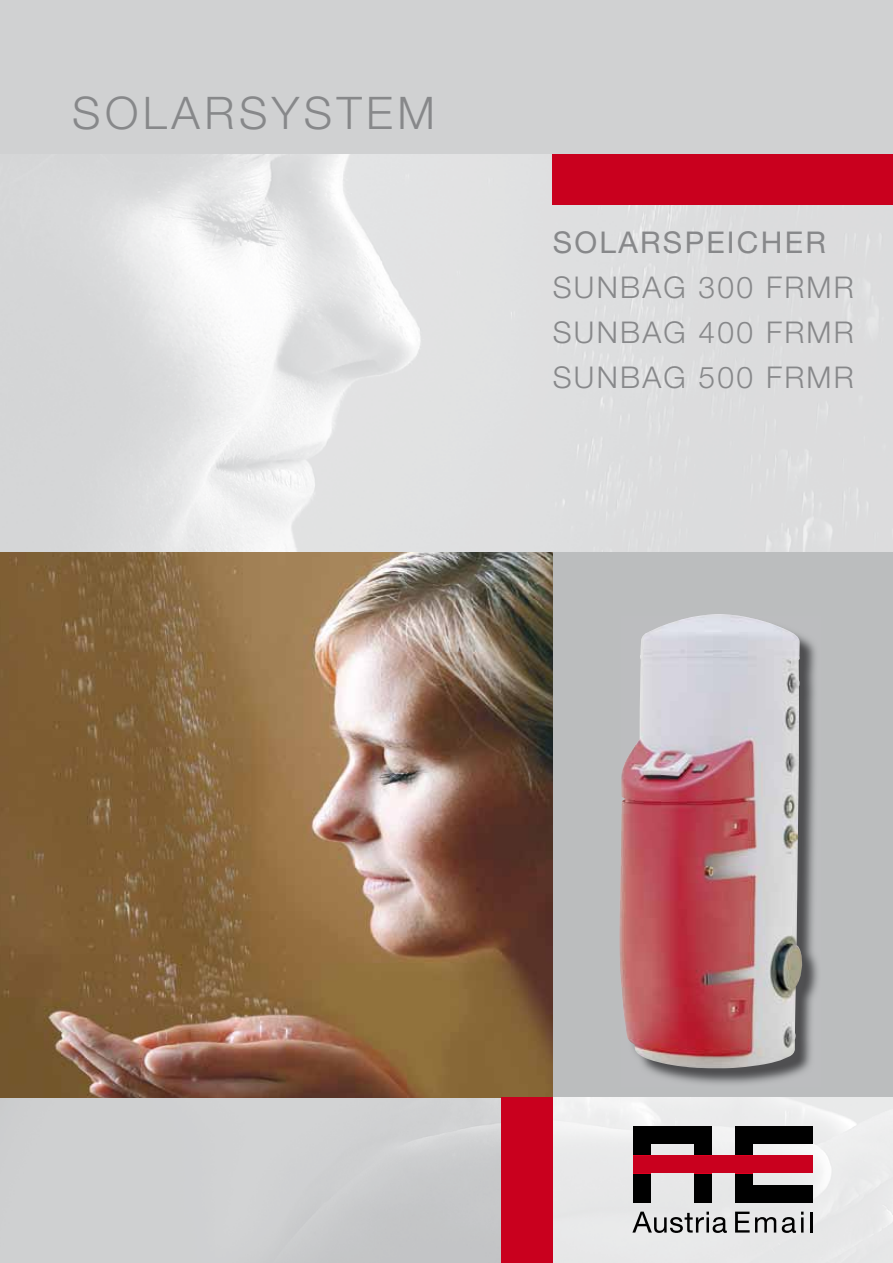
<style>
.page{position:relative;width:893px;height:1263px;background:#fff}
.page>*{position:absolute;margin:0;border:0;box-sizing:border-box;transform-origin:0 0}
.t1{font:300 45px "Helvetica Neue";letter-spacing:.1em;color:#87888a}
.t2{font:300 30px/45px "Helvetica Neue";letter-spacing:.075em;color:#87888a;text-align:justify}
.t3{font:30px "Helvetica Neue";letter-spacing:.075em;color:#87888a}
</style>
<div class="page">
<img style="left:0;top:153px;width:893px;height:400px">
<img style="left:0;top:1097px;width:502px;height:166px">
<img style="left:553px;top:1097px;width:340px;height:166px">
<div style="left:553px;top:553px;width:340px;height:544px;background:#bbbdbe"></div>
<div style="left:553px;top:153px;width:340px;height:51px;background:#c9001e"></div>
<div style="left:0;top:0;width:893px;height:153px;background:#d0d1d2"></div>
<img style="left:0;top:553px;width:553px;height:544px">
<div style="left:502px;top:1097px;width:51px;height:166px;background:#c9001e"></div>
<div style="left:634px;top:1126px;width:78px;height:17px;background:#000"></div>
<div style="left:634px;top:1126px;width:17px;height:77px;background:#000"></div>
<div style="left:695px;top:1126px;width:17px;height:77px;background:#000"></div>
<div style="left:735px;top:1126px;width:17px;height:77px;background:#000"></div>
<div style="left:735px;top:1126px;width:78px;height:17px;background:#000"></div>
<div style="left:735px;top:1186px;width:78px;height:17px;background:#000"></div>
<div style="left:634px;top:1156px;width:179px;height:17px;background:#c9001e"></div>
<svg style="left:632px;top:1211px;width:95px;height:22px;background:#a5a6a6"></svg>
<svg style="left:735px;top:1211px;width:41px;height:21px"></svg>
<svg style="left:782px;top:1211px;width:21px;height:22px"></svg>
<hr style="left:810px;top:1211px;width:3px;height:21px;background:#000">
<svg style="left:634px;top:1155px;width:17px;height:1px"></svg>
<svg style="left:634px;top:1173px;width:17px;height:1px"></svg>
<svg style="left:695px;top:1155px;width:17px;height:1px"></svg>
<svg style="left:695px;top:1173px;width:17px;height:1px"></svg>
<svg style="left:735px;top:1155px;width:17px;height:1px"></svg>
<svg style="left:735px;top:1173px;width:17px;height:1px"></svg>
<img style="left:648px;top:636px;width:170px;height:448px">
<img style="left:619px;top:614px;width:183px;height:455px">
<h1 class="t1" style="left:72px;top:86px;width:364px">SOLARSYSTEM</h1>
<p class="t3" style="left:553px;top:225px;width:275px">SOLARSPEICHER</p>
<p class="t2" style="left:553px;top:264px;width:303px">SUNBAG 300 FRMR SUNBAG 400 FRMR SUNBAG 500 FRMR</p>
</div>
